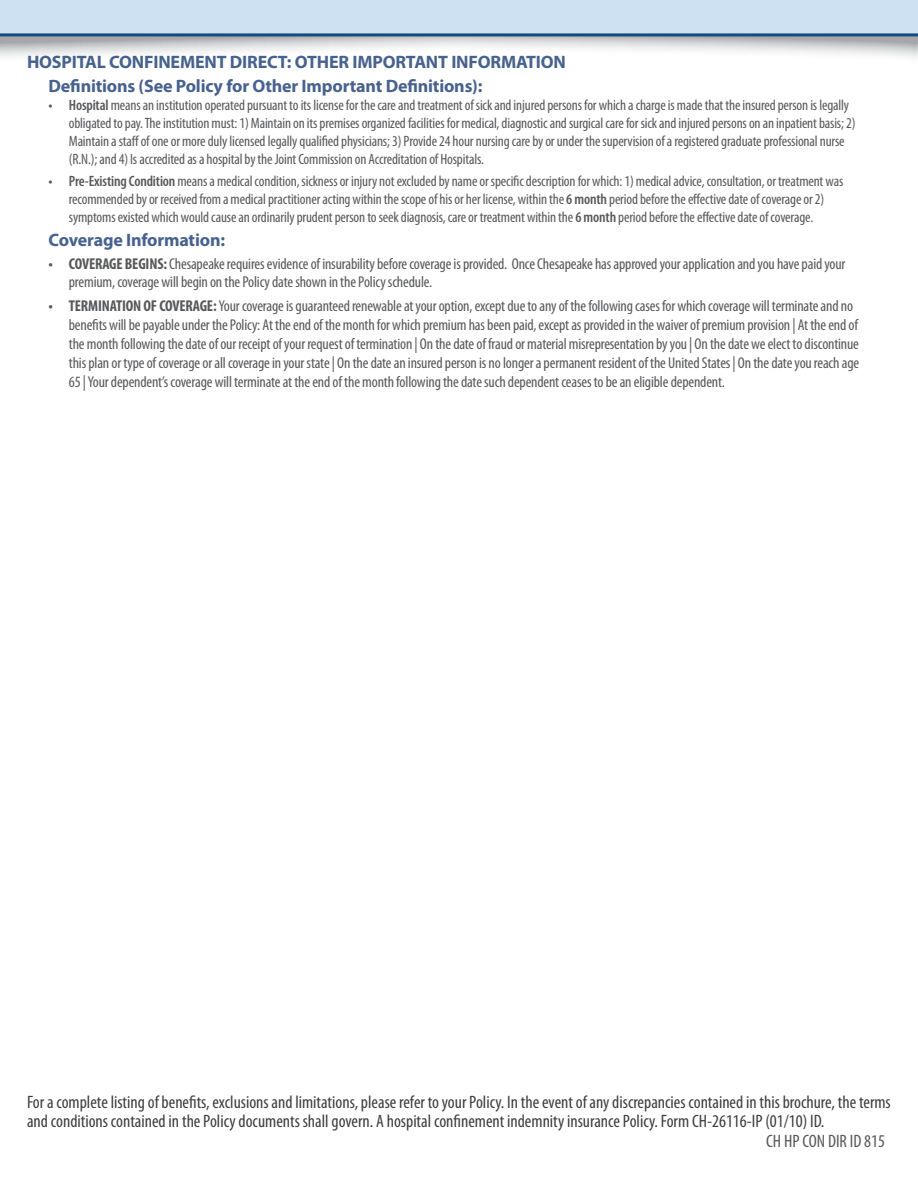
<style>
.page{position:relative;width:918px;height:1188px;background:#fff}
.page>*{position:absolute;margin:0;border:0;box-sizing:border-box;transform-origin:0 0}
.t1{font:condensed 18px "Myriad Pro";color:#3e3e3f}
.t2{font:700 18px "Myriad Pro";letter-spacing:-.01em;color:#47628e}
.t3{font:condensed 18px "Myriad Pro";color:#57585a}
.t4{font:condensed 15.75px/18.9px "Myriad Pro";letter-spacing:-.01em;color:#57585a}
.t5{font:condensed 15px/18px "Myriad Pro";letter-spacing:-.01em;color:#57585a}
.s1{font-weight:600}
.s2{font-weight:700}
</style>
<div class="page">
<svg style="left:0;top:36px;width:918px;height:21px"></svg>
<svg style="left:0;top:0;width:918px;height:36px;background:#c0d6ea"></svg>
<p class="t2" style="left:27px;top:50px;width:540px">HOSPITAL CONFINEMENT DIRECT: OTHER IMPORTANT INFORMATION</p>
<p class="t2" style="left:49px;top:75px;width:435px">Definitions (See Policy for Other Important Definitions):</p>
<p class="t5" style="left:69px;top:96px;width:788px;text-indent:-20px"><span class="s1">• Hospital</span> means an institution operated pursuant to its license for the care and treatment of sick and injured persons for which a charge is made that the insured person is legally obligated to pay. The institution must: 1) Maintain on its premises organized facilities for medical, diagnostic and surgical care for sick and injured persons on an inpatient basis; 2)<br>Maintain a staff of one or more duly licensed legally qualified physicians; 3) Provide 24 hour nursing care by or under the supervision of a registered graduate professional nurse (R.N.); and 4) Is accredited as a hospital by the Joint Commission on Accreditation of Hospitals.</p>
<p class="t5" style="left:69px;top:172px;width:776px;text-indent:-20px"><span class="s1">• Pre-Existing Condition</span> means a medical condition, sickness or injury not excluded by name or specific description for which: 1) medical advice, consultation, or treatment was recommended by or received from a medical practitioner acting within the scope of his or her license, within the <span class="s1">6 month</span> period before the effective date of coverage or 2) symptoms existed which would cause an ordinarily prudent person to seek diagnosis, care or treatment within the <span class="s1">6 month</span> period before the effective date of coverage.</p>
<p class="t2" style="left:49px;top:229px;width:178px">Coverage Information:</p>
<p class="t4" style="left:69px;top:254px;width:778px;text-indent:-20px"><span class="s2">• COVERAGE BEGINS:</span> Chesapeake requires evidence of insurability before coverage is provided. Once Chesapeake has approved your application and you have paid your premium, coverage will begin on the Policy date shown in the Policy schedule.</p>
<p class="t4" style="left:69px;top:296px;width:792px;text-indent:-20px"><span class="s2">• TERMINATION OF COVERAGE:</span> Your coverage is guaranteed renewable at your option, except due to any of the following cases for which coverage will terminate and no benefits will be payable under the Policy: At the end of the month for which premium has been paid, except as provided in the waiver of premium provision | At the end of the month following the date of our receipt of your request of termination | On the date of fraud or material misrepresentation by you | On the date we elect to discontinue this plan or type of coverage or all coverage in your state | On the date an insured person is no longer a permanent resident of the United States | On the date you reach age 65 | Your dependent’s coverage will terminate at the end of the month following the date such dependent ceases to be an eligible dependent.</p>
<p class="t1" style="left:27px;top:1091px;width:865px">For a complete listing of benefits, exclusions and limitations, please refer to your Policy. In the event of any discrepancies contained in this brochure, the terms</p>
<p class="t1" style="left:27px;top:1110px;width:799px">and conditions contained in the Policy documents shall govern. A hospital confinement indemnity insurance Policy. Form CH-26116-IP (01/10) ID.</p>
<p class="t3" style="left:766px;top:1130px;width:120px">CH HP CON DIR ID 815</p>
</div>
